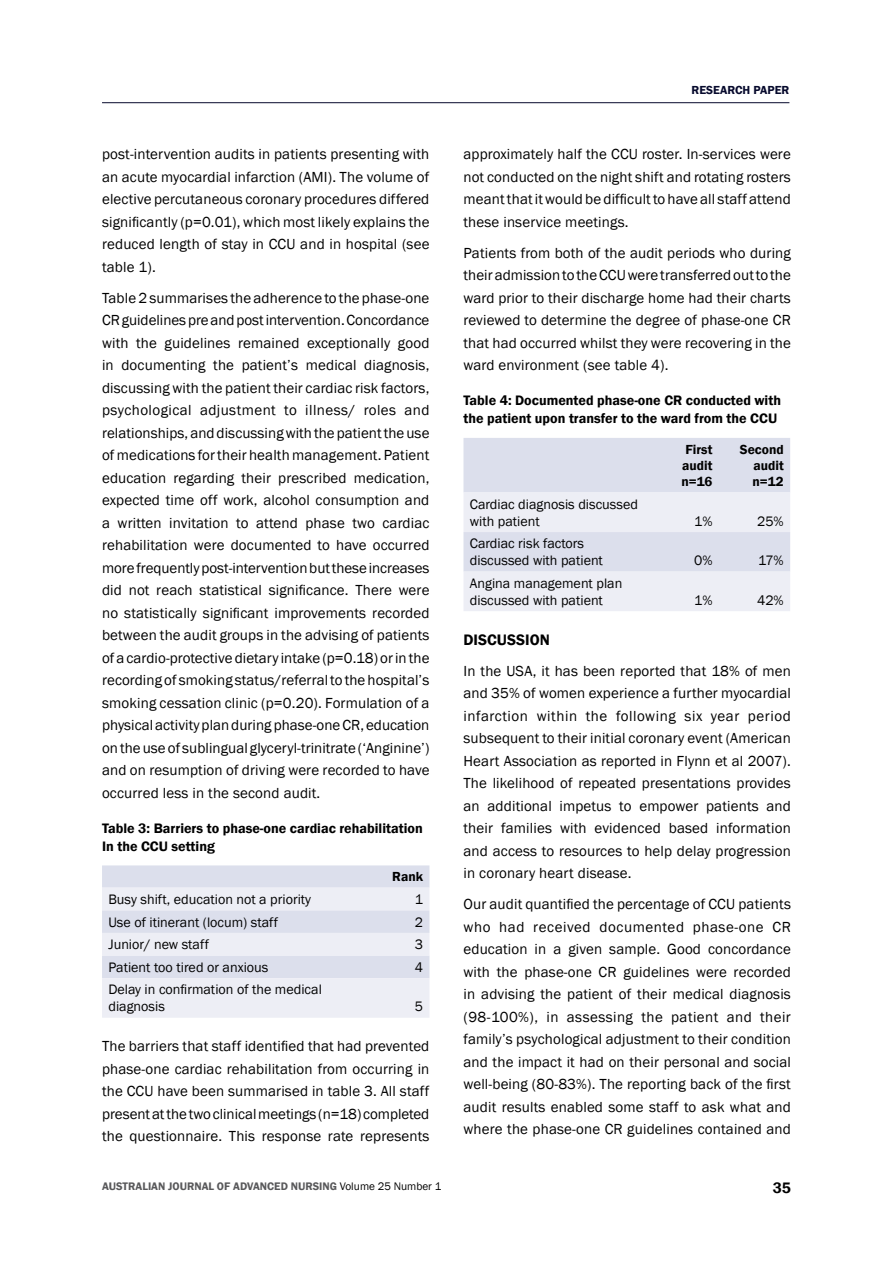
<style>
.page{position:relative;width:893px;height:1263px;background:#fff}
.page>*{position:absolute;margin:0;border:0;box-sizing:border-box;transform-origin:0 0}
.t1{font:600 15.6px "Franklin Gothic";color:#000}
.t2{font:15px/22.5px "Franklin Gothic";letter-spacing:.01em;color:#000;text-align:justify}
.t3{font:14.1px/17px "Franklin Gothic";color:#000}
.t4{font:600 14.1px/18px "Franklin Gothic";color:#000}
.t5{font:600 13.5px/16.2px "Franklin Gothic";color:#000;text-align:justify}
.t6{font:600 12px "Franklin Gothic";color:#070a2d}
.t7{font:600 11.25px "Franklin Gothic";color:#58585a}
.s1{font-weight:400;color:#000}
</style>
<div class="page">
<svg style="left:102px;top:865px;width:327px;height:153px;background:#e5e7f1"></svg>
<svg style="left:463px;top:438px;width:327px;height:173px;background:#e3e5f0"></svg>
<hr style="left:102px;top:102px;width:687px;height:1px;background:#070a2d">
<p class="t2" style="left:102px;top:143px;width:329px">post‑intervention audits in patients presenting with an acute myocardial infarction (AMI). The volume of elective percutaneous coronary procedures differed significantly (p=0.01), which most likely explains the reduced length of stay in CCU and in hospital (see table 1).</p>
<p class="t2" style="left:102px;top:287px;width:329px">Table 2 summarises the adherence to the phase‑one CR guidelines pre and post intervention. Concordance with the guidelines remained exceptionally good in documenting the patient’s medical diagnosis, discussing with the patient their cardiac risk factors, psychological adjustment to illness/ roles and relationships, and discussing with the patient the use of medications for their health management. Patient education regarding their prescribed medication, expected time off work, alcohol consumption and a written invitation to attend phase two cardiac rehabilitation were documented to have occurred more frequently post‑intervention but these increases did not reach statistical significance. There were no statistically significant improvements recorded between the audit groups in the advising of patients of a cardio‑protective dietary intake (p=0.18) or in the recording of smoking status/referral to the hospital’s smoking cessation clinic (p=0.20). Formulation of a physical activity plan during phase‑one CR, education on the use of sublingual glyceryl‑trinitrate (‘Anginine’) and on resumption of driving were recorded to have occurred less in the second audit.</p>
<p class="t4" style="left:102px;top:819px;width:322px">Table 3: Barriers to phase‑one cardiac rehabilitation<br>In the CCU setting</p>
<p class="t5" style="left:392px;top:869px;width:32px">Rank</p>
<p class="t3" style="left:108px;top:891px;width:204px">Busy shift, education not a priority</p>
<p class="t3" style="left:415px;top:891px;width:10px">1</p>
<p class="t3" style="left:108px;top:914px;width:171px">Use of itinerant (locum) staff</p>
<p class="t3" style="left:415px;top:914px;width:10px">2</p>
<p class="t3" style="left:108px;top:936px;width:102px">Junior/ new staff</p>
<p class="t3" style="left:415px;top:936px;width:10px">3</p>
<p class="t3" style="left:108px;top:959px;width:162px">Patient too tired or anxious</p>
<p class="t3" style="left:415px;top:959px;width:10px">4</p>
<p class="t3" style="left:108px;top:981px;width:215px">Delay in confirmation of the medical diagnosis</p>
<p class="t3" style="left:415px;top:998px;width:10px">5</p>
<p class="t2" style="left:102px;top:1035px;width:329px">The barriers that staff identified that had prevented phase‑one cardiac rehabilitation from occurring in the CCU have been summarised in table 3. All staff present at the two clinical meetings (n=18) completed the questionnaire. This response rate represents</p>
<p class="t6" style="left:691px;top:83px;width:99px">RESEARCH PAPER</p>
<p class="t2" style="left:463px;top:143px;width:329px">approximately half the CCU roster. In‑services were not conducted on the night shift and rotating rosters meantthatitwould be difficultto have all staff attend these inservice meetings.</p>
<p class="t2" style="left:463px;top:242px;width:329px">Patients from both of the audit periods who during their admission to the CCU were transferred out to the ward prior to their discharge home had their charts reviewed to determine the degree of phase‑one CR that had occurred whilst they were recovering in the ward environment (see table 4).</p>
<p class="t4" style="left:463px;top:392px;width:319px">Table 4: Documented phase‑one CR conducted with the patient upon transfer to the ward from the CCU</p>
<p class="t5" style="left:681px;top:441px;width:33px">First audit n=16</p>
<p class="t5" style="left:752px;top:441px;width:33px;text-indent:-12px">Second audit n=12</p>
<p class="t3" style="left:470px;top:496px;width:170px">Cardiac diagnosis discussed with patient</p>
<p class="t3" style="left:694px;top:513px;width:20px">1%</p>
<p class="t3" style="left:757px;top:513px;width:28px">25%</p>
<p class="t3" style="left:470px;top:535px;width:135px">Cardiac risk factors discussed with patient</p>
<p class="t3" style="left:470px;top:575px;width:154px">Angina management plan discussed with patient</p>
<p class="t3" style="left:694px;top:552px;width:20px">0%</p>
<p class="t3" style="left:758px;top:552px;width:27px">17%</p>
<p class="t3" style="left:694px;top:592px;width:20px">1%</p>
<p class="t3" style="left:757px;top:592px;width:28px">42%</p>
<p class="t1" style="left:463px;top:630px;width:88px">DISCUSSION</p>
<p class="t2" style="left:463px;top:660px;width:329px">In the USA, it has been reported that 18% of men and 35% of women experience a further myocardial infarction within the following six year period subsequent to their initial coronary event (American Heart Association as reported in Flynn et al 2007).<br>The likelihood of repeated presentations provides an additional impetus to empower patients and their families with evidenced based information and access to resources to help delay progression in coronary heart disease.</p>
<p class="t2" style="left:463px;top:893px;width:329px">Our audit quantified the percentage of CCU patients who had received documented phase‑one CR education in a given sample. Good concordance with the phase‑one CR guidelines were recorded in advising the patient of their medical diagnosis (98‑100%), in assessing the patient and their family’s psychological adjustment to their condition and the impact it had on their personal and social well‑being (80‑83%). The reporting back of the first audit results enabled some staff to ask what and where the phase‑one CR guidelines contained and</p>
<p class="t7" style="left:102px;top:1179px;width:341px">AUSTRALIAN JOURNAL OF ADVANCED NURSING <span class="s1">Volume 25 Number 1</span></p>
<p class="t1" style="left:773px;top:1178px;width:20px">35</p>
</div>
